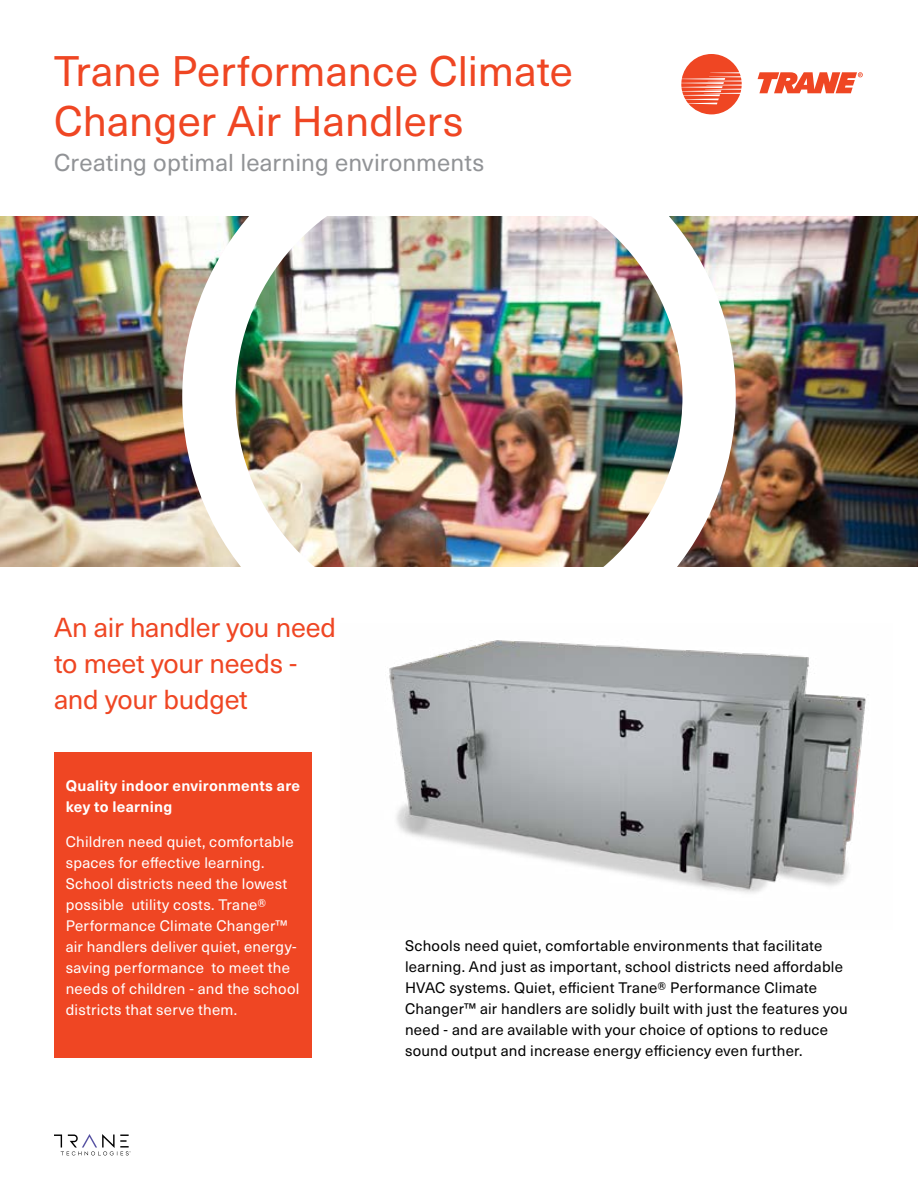
<style>
.page{position:relative;width:918px;height:1188px;background:#fff}
.page>*{position:absolute;margin:0;border:0;box-sizing:border-box;transform-origin:0 0}
.t1{font:42px/50.4px "Neue Haas Unica W1 G";color:#ef4623}
.t2{font:27px/36px "Neue Haas Unica W1 G";letter-spacing:-.01em;color:#ef4623}
.t3{font:24px "Neue Haas Unica W1 G";letter-spacing:.005em;color:#919396}
.t4{font:15px/21px "Neue Haas Unica W1 G";letter-spacing:.015em;color:#000}
.t5{font:15px/21px "Neue Haas Unica W1 G";letter-spacing:.015em;color:#fff}
.t6{font:700 15px/21px "Neue Haas Unica W1 G";letter-spacing:.02em;color:#fff}
</style>
<div class="page">
<svg style="left:681px;top:54px;width:61px;height:60px"></svg>
<svg style="left:758px;top:72px;width:105px;height:21px"></svg>
<svg style="left:54px;top:1134px;width:77px;height:21px"></svg>
<img style="left:0;top:216px;width:918px;height:351px">
<img style="left:182px;top:216px;width:554px;height:351px">
<div style="left:54px;top:752px;width:258px;height:306px;background:#ef4623"></div>
<img style="left:389px;top:640px;width:477px;height:253px">
<h1 class="t1" style="left:54px;top:44px;width:520px">Trane Performance Climate<br>Changer Air Handlers</h1>
<h3 class="t3" style="left:54px;top:145px;width:432px">Creating optimal learning environments</h3>
<h2 class="t2" style="left:54px;top:608px;width:284px">An air handler you need to meet your needs - and your budget</h2>
<p class="t6" style="left:66px;top:775px;width:236px">Quality indoor environments are key to learning</p>
<p class="t5" style="left:66px;top:830px;width:235px">Children need quiet, comfortable spaces for effective learning.<br>School districts need the lowest possible utility costs. Trane®<br>Performance Climate Changer™ air handlers deliver quiet, energy&shy;saving performance to meet the needs of children - and the school districts that serve them.</p>
<p class="t4" style="left:405px;top:935px;width:444px">Schools need quiet, comfortable environments that facilitate learning. And just as important, school districts need affordable HVAC systems. Quiet, efficient Trane® Performance Climate Changer™ air handlers are solidly built with just the features you need - and are available with your choice of options to reduce sound output and increase energy efficiency even further.</p>
</div>
